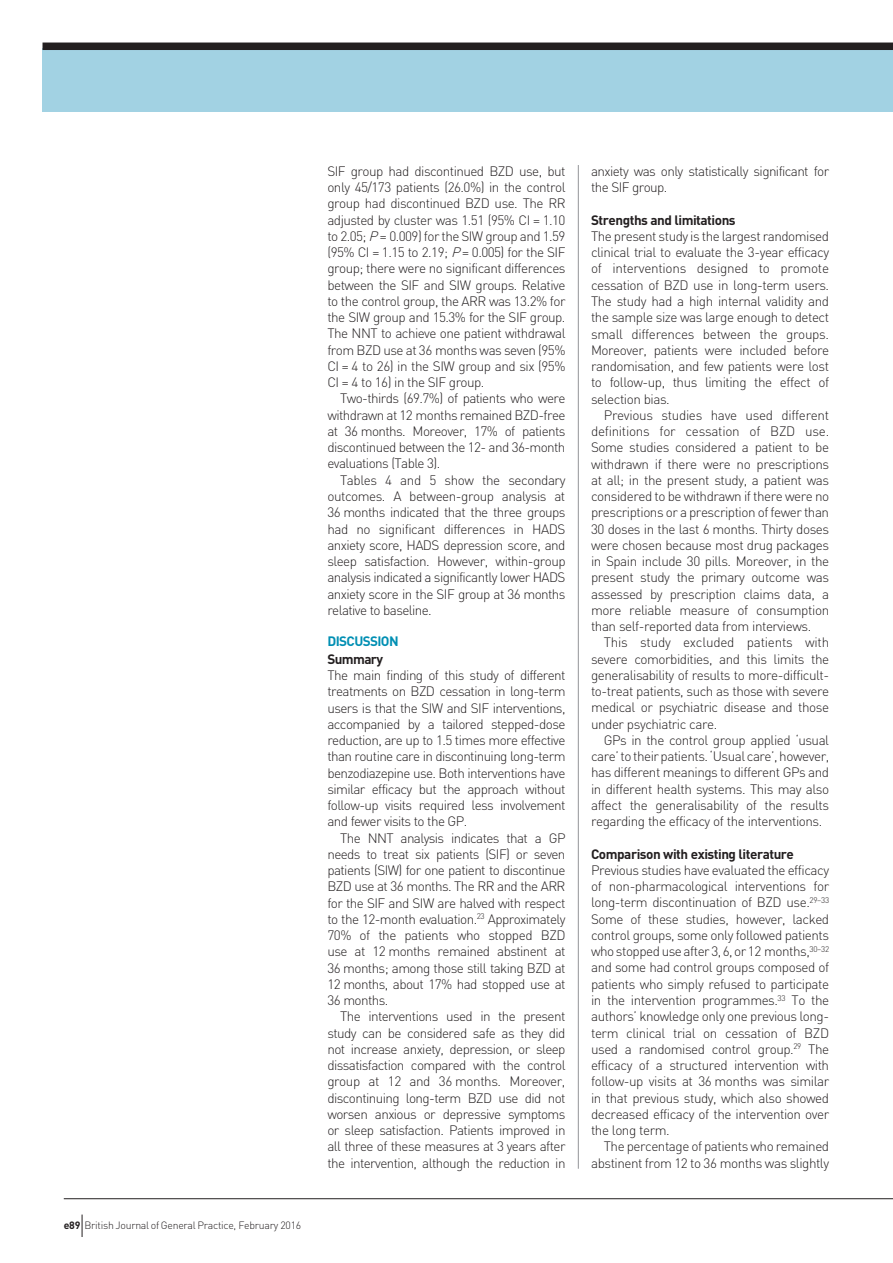
<style>
.page{position:relative;width:893px;height:1263px;background:#fff}
.page>*{position:absolute;margin:0;border:0;box-sizing:border-box;transform-origin:0 0}
.t1{font:300 13.5px/16.2px "DIN";letter-spacing:-.04em;color:#231f20;text-align:justify}
.t2{font:700 13.5px "DIN";letter-spacing:-.035em;color:#231f20}
.t3{font:700 13.5px "DIN";letter-spacing:-.045em;color:#008fb3}
.t4{font:300 10.5px "DIN";letter-spacing:-.025em;color:#231f20}
.s1{font-weight:700}
.s2{font-style:italic}
</style>
<div class="page">
<hr style="left:578px;top:165px;width:1px;height:1004px;background:#939598">
<div style="left:43px;top:48px;width:850px;height:64px;background:#a2d2e3"></div>
<div style="left:43px;top:43px;width:850px;height:7px;background:#231f20"></div>
<hr style="left:64px;top:1198px;width:829px;height:1px;background:#231f20">
<svg style="left:82px;top:1214px;width:1px;height:23px"></svg>
<p class="t4" style="left:64px;top:1218px;width:239px"><span class="s1">e89</span> British Journal of General Practice, February 2016</p>
<p class="t1" style="left:327px;top:163px;width:240px">SIF group had discontinued BZD use, but only 45/173 patients (26.0%) in the control group had discontinued BZD use. The RR adjusted by cluster was 1.51 (95% CI = 1.10 to 2.05; <span class="s2">P</span>= 0.009) for the SIW group and 1.59 (95% CI = 1.15 to 2.19; <span class="s2">P</span>= 0.005) for the SIF group; there were no significant differences between the SIF and SIW groups. Relative to the control group, the ARR was 13.2% for the SIW group and 15.3% for the SIF group.<br>The NNT to achieve one patient withdrawal from BZD use at 36 months was seven (95% CI = 4 to 26) in the SIW group and six (95% CI = 4 to 16) in the SIF group.</p>
<p class="t1" style="left:327px;top:390px;width:240px;text-indent:13px">Two-thirds (69.7%) of patients who were withdrawn at 12 months remained BZD-free at 36 months. Moreover, 17% of patients discontinued between the 12- and 36-month evaluations (Table 3).</p>
<p class="t1" style="left:327px;top:472px;width:240px;text-indent:13px">Tables 4 and 5 show the secondary outcomes. A between-group analysis at 36 months indicated that the three groups had no significant differences in HADS anxiety score, HADS depression score, and sleep satisfaction. However, within-group analysis indicated a significantly lower HADS anxiety score in the SIF group at 36 months relative to baseline.</p>
<p class="t3" style="left:327px;top:632px;width:73px">DISCUSSION</p>
<p class="t2" style="left:327px;top:650px;width:57px">Summary</p>
<p class="t1" style="left:327px;top:667px;width:240px">The main finding of this study of different treatments on BZD cessation in long-term users is that the SIW and SIF interventions, accompanied by a tailored stepped-dose reduction, are up to 1.5 times more effective than routine care in discontinuing long-term benzodiazepine use. Both interventions have similar efficacy but the approach without follow-up visits required less involvement and fewer visits to the GP.</p>
<p class="t1" style="left:327px;top:829px;width:240px;text-indent:13px">The NNT analysis indicates that a GP needs to treat six patients (SIF) or seven patients (SIW) for one patient to discontinue BZD use at 36 months. The RR and the ARR for the SIF and SIW are halved with respect to the 12-month evaluation.<sup>23</sup> Approximately 70% of the patients who stopped BZD use at 12 months remained abstinent at 36 months; among those still taking BZD at 12 months, about 17% had stopped use at 36 months.</p>
<p class="t1" style="left:327px;top:1008px;width:240px;text-indent:13px">The interventions used in the present study can be considered safe as they did not increase anxiety, depression, or sleep dissatisfaction compared with the control group at 12 and 36 months. Moreover, discontinuing long-term BZD use did not worsen anxious or depressive symptoms or sleep satisfaction. Patients improved in all three of these measures at 3 years after the intervention, although the reduction in</p>
<p class="t1" style="left:591px;top:163px;width:240px">anxiety was only statistically significant for the SIF group.</p>
<p class="t2" style="left:591px;top:211px;width:146px">Strengths and limitations</p>
<p class="t1" style="left:591px;top:228px;width:240px">The present study is the largest randomised clinical trial to evaluate the 3-year efficacy of interventions designed to promote cessation of BZD use in long-term users.<br>The study had a high internal validity and the sample size was large enough to detect small differences between the groups.<br>Moreover, patients were included before randomisation, and few patients were lost to follow-up, thus limiting the effect of selection bias.</p>
<p class="t1" style="left:591px;top:407px;width:240px;text-indent:13px">Previous studies have used different definitions for cessation of BZD use.<br>Some studies considered a patient to be withdrawn if there were no prescriptions at all; in the present study, a patient was considered to be withdrawn if there were no prescriptions or a prescription of fewer than 30 doses in the last 6 months. Thirty doses were chosen because most drug packages in Spain include 30 pills. Moreover, in the present study the primary outcome was assessed by prescription claims data, a more reliable measure of consumption than self-reported data from interviews.</p>
<p class="t1" style="left:591px;top:634px;width:240px;text-indent:13px">This study excluded patients with severe comorbidities, and this limits the generalisability of results to more-difficult&shy;to-treat patients, such as those with severe medical or psychiatric disease and those under psychiatric care.</p>
<p class="t1" style="left:591px;top:732px;width:240px;text-indent:13px">GPs in the control group applied ‘usual care’ to their patients. ‘Usual care’, however, has different meanings to different GPs and in different health systems. This may also affect the generalisability of the results regarding the efficacy of the interventions.</p>
<p class="t2" style="left:591px;top:845px;width:204px">Comparison with existing literature</p>
<p class="t1" style="left:591px;top:862px;width:240px">Previous studies have evaluated the efficacy of non-pharmacological interventions for long-term discontinuation of BZD use.<sup>29–33<br></sup>Some of these studies, however, lacked control groups, some only followed patients who stopped use after 3, 6, or 12 months,<sup>30–32 </sup>and some had control groups composed of patients who simply refused to participate in the intervention programmes.<sup>33</sup> To the authors’ knowledge only one previous long&shy;term clinical trial on cessation of BZD used a randomised control group.<sup>29</sup> The efficacy of a structured intervention with follow-up visits at 36 months was similar in that previous study, which also showed decreased efficacy of the intervention over the long term.</p>
<p class="t1" style="left:591px;top:1138px;width:240px;text-align:right">The percentage of patients who remained abstinent from 12 to 36 months was slightly</p>
</div>
